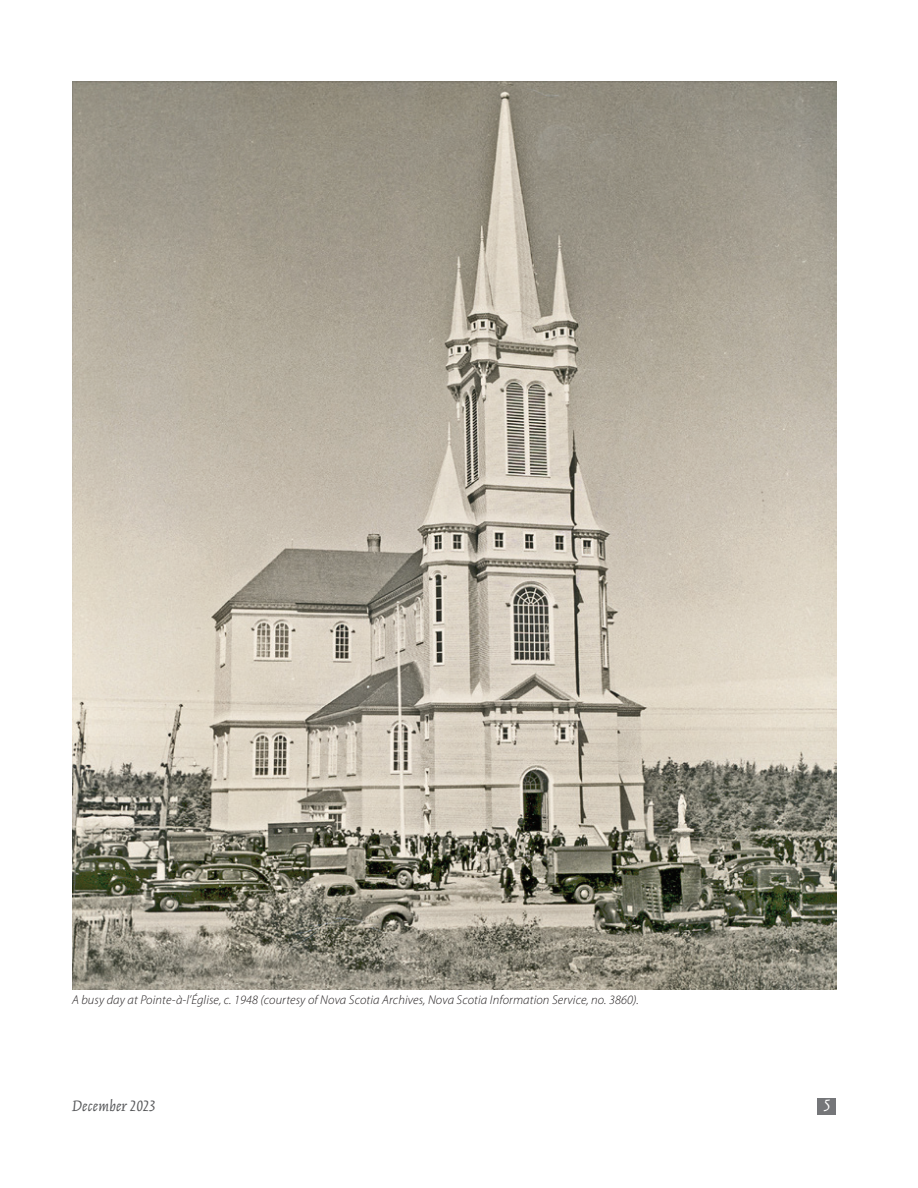
<style>
.page{position:relative;width:918px;height:1188px;background:#fff}
.page>*{position:absolute;margin:0;border:0;box-sizing:border-box;transform-origin:0 0}
.t1{font:italic 18px "Kinesis Pro 3";color:#fff}
.t2{font:italic 16.5px "Kinesis Pro 3";letter-spacing:.01em;color:#57585a}
.t3{font:italic 300 12.75px "Myriad Pro";letter-spacing:.01em;color:#231f20}
</style>
<div class="page">
<div style="left:817px;top:1098px;width:19px;height:17px;background:#757679"></div>
<img style="left:72px;top:81px;width:765px;height:909px">
<p class="t3" style="left:72px;top:993px;width:568px">A busy day at Pointe-à-l’Église, c. 1948 (courtesy of Nova Scotia Archives, Nova Scotia Information Service, no. 3860).</p>
<p class="t2" style="left:72px;top:1097px;width:85px">December 2023</p>
<h1 class="t1" style="left:824px;top:1096px;width:8px">5</h1>
</div>
